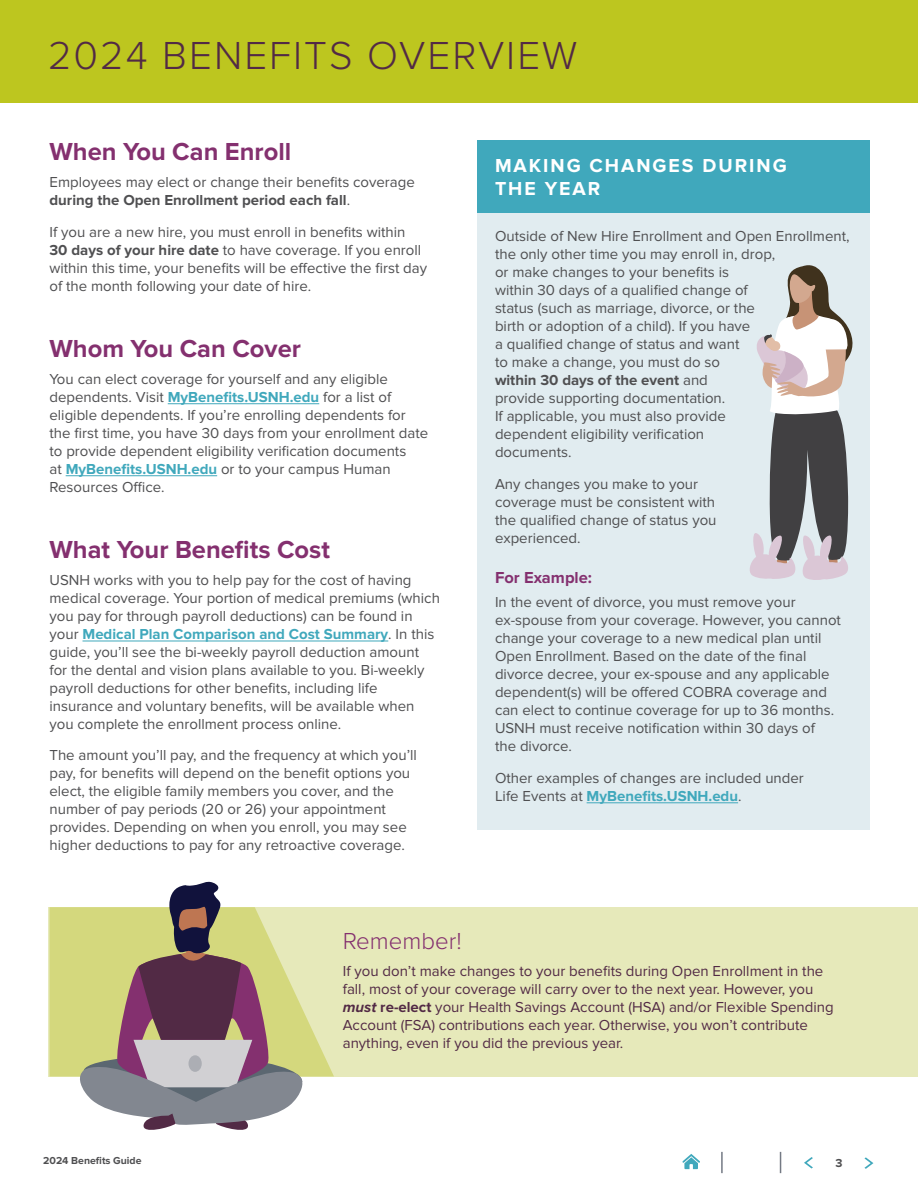
<style>
.page{position:relative;width:918px;height:1188px;background:#fff}
.page>*{position:absolute;margin:0;border:0;box-sizing:border-box;transform-origin:0 0}
.t1{font:300 40.5px "Proxima Nova";letter-spacing:.05em;color:#522a45}
.t2{font:700 25.5px "Proxima Nova";color:#84306f}
.t3{font:300 24px "Proxima Nova";color:#84306f}
.t4{font:700 19.5px/22.5px "Proxima Nova";letter-spacing:.1em;color:#fff}
.t5{font:700 16.5px "Proxima Nova";color:#84306f}
.t6{font:15px/18px "Proxima Nova";color:#4f4f51}
.t7{font:15px/18px "Proxima Nova";color:#522a45}
.t8{font:700 12px "Proxima Nova";color:#4f4f51}
.t9{font:700 10.5px "Proxima Nova";color:#4f4f51}
.s1{font-weight:700}
.s2{font-weight:700;color:#40a8bc}
.s3{font-weight:700;font-style:italic}
</style>
<div class="page">
<div style="left:0;top:0;width:918px;height:103px;background:#bdc61f"></div>
<svg style="left:682px;top:1154px;width:18px;height:15px"></svg>
<hr style="left:721px;top:1152px;width:2px;height:21px;background:#747a84">
<svg style="left:780px;top:1152px;width:1px;height:21px"></svg>
<svg style="left:864px;top:1157px;width:9px;height:12px"></svg>
<svg style="left:804px;top:1157px;width:9px;height:11px"></svg>
<hr style="left:168px;top:403px;width:151px;height:1px;background:#40a8bc">
<hr style="left:66px;top:475px;width:151px;height:1px;background:#40a8bc">
<hr style="left:83px;top:641px;width:305px;height:1px;background:#40a8bc">
<div style="left:477px;top:140px;width:393px;height:690px;background:#e1ecf0"></div>
<div style="left:477px;top:140px;width:393px;height:72px;background:#40a8bc"></div>
<div style="left:48px;top:907px;width:870px;height:169px;background:#e6e9ba"></div>
<svg style="left:50px;top:907px;width:284px;height:169px;fill:#d4d87d"></svg>
<svg style="left:77px;top:881px;width:228px;height:249px"></svg>
<div style="left:189px;top:1055px;width:13px;height:17px;background:#acaeb4;border-radius:50%"></div>
<hr style="left:587px;top:803px;width:151px;height:1px;background:#40a8bc">
<svg style="left:750px;top:265px;width:103px;height:315px"></svg>
<h1 class="t1" style="left:48px;top:25px;width:531px">2024 BENEFITS OVERVIEW</h1>
<h2 class="t2" style="left:50px;top:137px;width:243px">When You Can Enroll</h2>
<p class="t6" style="left:50px;top:173px;width:367px">Employees may elect or change their benefits coverage <span class="s1">during the Open Enrollment period each fall</span>.</p>
<p class="t6" style="left:50px;top:223px;width:379px">If you are a new hire, you must enroll in benefits within <span class="s1">30 days of your hire date</span> to have coverage. If you enroll within this time, your benefits will be effective the first day of the month following your date of hire.</p>
<h2 class="t2" style="left:50px;top:334px;width:253px">Whom You Can Cover</h2>
<p class="t6" style="left:50px;top:370px;width:380px">You can elect coverage for yourself and any eligible dependents. Visit <span class="s2">MyBenefits.USNH.edu</span> for a list of eligible dependents. If you’re enrolling dependents for the first time, you have 30 days from your enrollment date to provide dependent eligibility verification documents<br>at <span class="s2">MyBenefits.USNH.edu</span> or to your campus Human Resources Office.</p>
<h2 class="t2" style="left:50px;top:535px;width:282px">What Your Benefits Cost</h2>
<p class="t6" style="left:50px;top:571px;width:392px">USNH works with you to help pay for the cost of having medical coverage. Your portion of medical premiums (which you pay for through payroll deductions) can be found in your <span class="s2">Medical Plan Comparison and Cost Summary</span>. In this guide, you’ll see the bi-weekly payroll deduction amount for the dental and vision plans available to you. Bi-weekly payroll deductions for other benefits, including life insurance and voluntary benefits, will be available when you complete the enrollment process online.</p>
<p class="t6" style="left:50px;top:746px;width:369px">The amount you’ll pay, and the frequency at which you’ll pay, for benefits will depend on the benefit options you elect, the eligible family members you cover, and the number of pay periods (20 or 26) your appointment provides. Depending on when you enroll, you may see higher deductions to pay for any retroactive coverage.</p>
<h3 class="t4" style="left:495px;top:155px;width:293px">MAKING CHANGES DURING<br>THE YEAR</h3>
<p class="t6" style="left:495px;top:228px;width:356px">Outside of New Hire Enrollment and Open Enrollment, the only other time you may enroll in, drop,<br>or make changes to your benefits is<br>within 30 days of a qualified change of<br>status (such as marriage, divorce, or the<br>birth or adoption of a child). If you have<br>a qualified change of status and want<br>to make a change, you must do so<br><span class="s1">within 30 days of the event</span> and<br>provide supporting documentation.<br>If applicable, you must also provide<br>dependent eligibility verification<br>documents.</p>
<p class="t6" style="left:495px;top:475px;width:223px">Any changes you make to your coverage must be consistent with the qualified change of status you experienced.</p>
<p class="t5" style="left:495px;top:568px;width:99px">For Example:</p>
<p class="t6" style="left:495px;top:594px;width:348px">In the event of divorce, you must remove your ex-spouse from your coverage. However, you cannot change your coverage to a new medical plan until Open Enrollment. Based on the date of the final divorce decree, your ex-spouse and any applicable dependent(s) will be offered COBRA coverage and can elect to continue coverage for up to 36 months.<br>USNH must receive notification within 30 days of<br>the divorce.</p>
<p class="t6" style="left:495px;top:769px;width:310px">Other examples of changes are included under<br>Life Events at <span class="s2">MyBenefits.USNH.edu</span>.</p>
<h3 class="t3" style="left:343px;top:923px;width:120px">Remember!</h3>
<p class="t7" style="left:343px;top:962px;width:492px">If you don’t make changes to your benefits during Open Enrollment in the fall, most of your coverage will carry over to the next year. However, you <span class="s3">must</span> <span class="s1">re-elect</span> your Health Savings Account (HSA) and/or Flexible Spending Account (FSA) contributions each year. Otherwise, you won’t contribute anything, even if you did the previous year.</p>
<p class="t9" style="left:43px;top:1155px;width:100px">2024 Benefits Guide</p>
<p class="t8" style="left:836px;top:1157px;width:9px">3</p>
</div>
